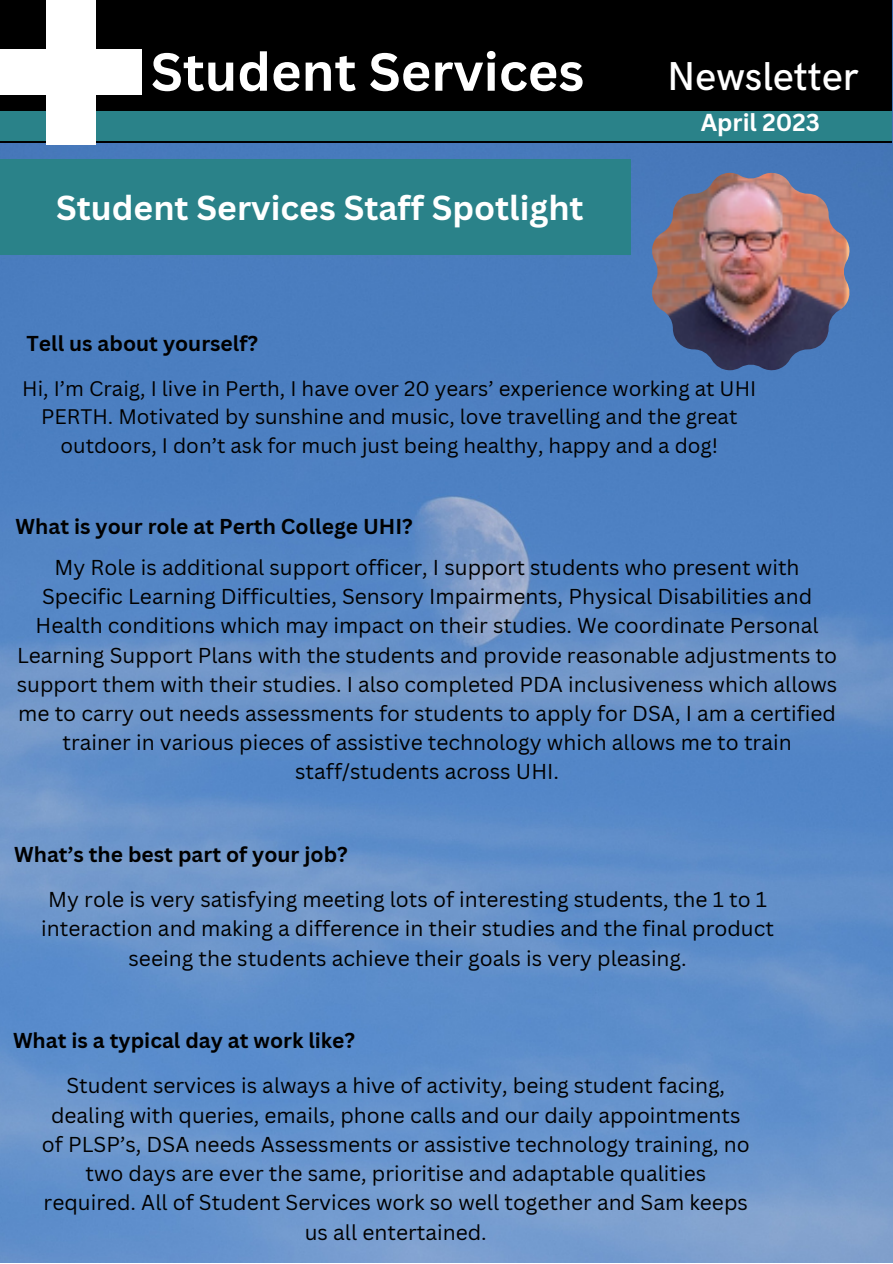
<style>
.page{position:relative;width:893px;height:1264px;background:#fff}
.page>*{position:absolute;margin:0;border:0;box-sizing:border-box;transform-origin:0 0}
.t1{font:700 52.2px "Canva Sans";color:#fff}
.t2{font:500 40.5px "HK Grotesk";color:#fff}
.t3{font:700 33.75px "Canva Sans";color:#fff}
.t4{font:700 23.85px "Canva Sans";color:#fff}
.t5{font:21px/29.2px "Canva Sans";color:#000;text-align:center}
.t6{font:700 21px "Canva Sans";color:#000}
.t7{font:20.55px/28.7px "Canva Sans";color:#000;text-align:center}
</style>
<div class="page">
<img style="left:0;top:0;width:892px;height:1262px">
<div style="left:0;top:0;width:891px;height:142px;background:#000"></div>
<div style="left:0;top:111px;width:892px;height:29px;background:#2a8289"></div>
<div style="left:46px;top:0;width:50px;height:144px;background:#fff"></div>
<div style="left:0;top:49px;width:142px;height:46px;background:#fff"></div>
<div style="left:0;top:160px;width:630px;height:95px;background:#2a8289"></div>
<img style="left:652px;top:173px;width:197px;height:197px">
<h1 class="t1" style="left:151px;top:35px;width:435px">Student Services</h1>
<h2 class="t2" style="left:667px;top:53px;width:193px">Newsletter</h2>
<p class="t4" style="left:700px;top:106px;width:121px">April 2023</p>
<h3 class="t3" style="left:56px;top:184px;width:529px">Student Services Staff Spotlight</h3>
<p class="t6" style="left:27px;top:328px;width:233px">Tell us about yourself?</p>
<p class="t7" style="left:22px;top:373px;width:735px">Hi, I’m Craig, I live in Perth, I have over 20 years’ experience working at UHI<br>PERTH. Motivated by sunshine and music, love travelling and the great outdoors, I don’t ask for much just being healthy, happy and a dog!</p>
<p class="t6" style="left:16px;top:511px;width:398px">What is your role at Perth College UHI?</p>
<p class="t5" style="left:17px;top:552px;width:822px">My Role is additional support officer, I support students who present with Specific Learning Difficulties, Sensory Impairments, Physical Disabilities and Health conditions which may impact on their studies. We coordinate Personal Learning Support Plans with the students and provide reasonable adjustments to support them with their studies. I also completed PDA inclusiveness which allows me to carry out needs assessments for students to apply for DSA, I am a certified trainer in various pieces of assistive technology which allows me to train staff/students across UHI.</p>
<p class="t6" style="left:14px;top:839px;width:335px">What’s the best part of your job?</p>
<p class="t5" style="left:41px;top:884px;width:734px">My role is very satisfying meeting lots of interesting students, the 1 to 1 interaction and making a difference in their studies and the final product seeing the students achieve their goals is very pleasing.</p>
<p class="t6" style="left:13px;top:1025px;width:343px">What is a typical day at work like?</p>
<p class="t5" style="left:42px;top:1070px;width:709px">Student services is always a hive of activity, being student facing, dealing with queries, emails, phone calls and our daily appointments of PLSP’s, DSA needs Assessments or assistive technology training, no two days are ever the same, prioritise and adaptable qualities required. All of Student Services work so well together and Sam keeps us all entertained.</p>
</div>
